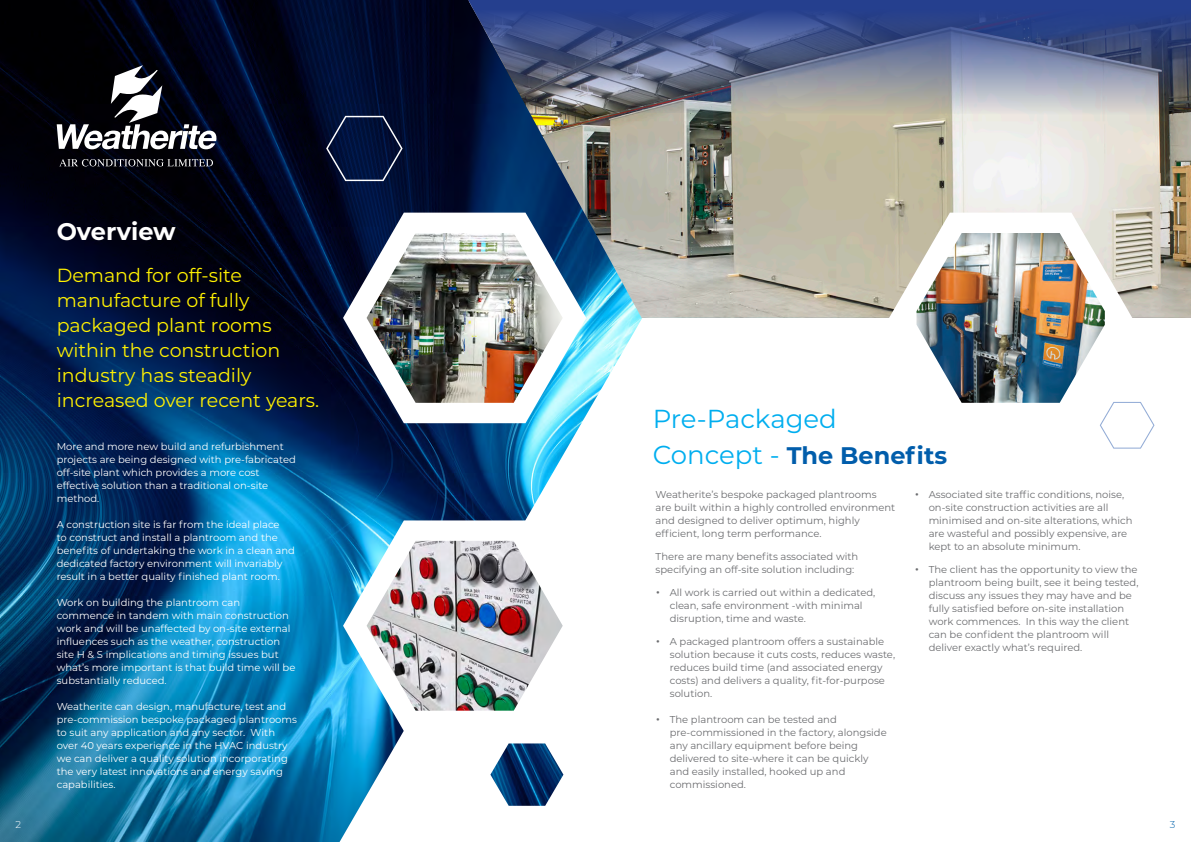
<style>
.page{position:relative;width:1191px;height:842px;background:#fff}
.page>*{position:absolute;margin:0;border:0;box-sizing:border-box;transform-origin:0 0}
.t1{font:26px "Montserrat";letter-spacing:-.01em;color:#00aeef}
.t2{font:700 24px "Montserrat";color:#015dab}
.t3{font:700 24px "Montserrat";color:#fff}
.t4{font:19px "Montserrat";color:#fff101}
.t5{font:10px/13px "Montserrat";color:#6c6d70}
.t6{font:10px/13px "Montserrat";color:#fff}
.t7{font:300 10px "Montserrat";color:#fff}
.t8{font:300 10px "Montserrat";color:#0161aa}
.s1{font-weight:400;font-size:26px;color:#00aeef}
.s2{font-size:16px}
</style>
<div class="page">
<img style="left:0;top:0;width:1155px;height:842px">
<svg style="left:343px;top:213px;width:243px;height:210px"></svg>
<img style="left:366px;top:233px;width:197px;height:170px">
<svg style="left:57px;top:65px;width:160px;height:84px"></svg>
<svg style="left:59px;top:159px;width:154px;height:7px"></svg>
<svg style="left:343px;top:520px;width:243px;height:211px"></svg>
<img style="left:366px;top:541px;width:197px;height:170px">
<svg style="left:326px;top:116px;width:76px;height:65px"></svg>
<img style="left:328px;top:117px;width:73px;height:63px">
<svg style="left:489px;top:742px;width:76px;height:65px"></svg>
<img style="left:490px;top:743px;width:73px;height:63px">
<svg style="left:1099px;top:402px;width:55px;height:47px"></svg>
<img style="left:468px;top:115px;width:723px;height:203px">
<svg style="left:889px;top:213px;width:243px;height:210px"></svg>
<img style="left:916px;top:233px;width:188px;height:170px">
<img style="left:468px;top:0;width:723px;height:115px">
<p class="t3" style="left:57px;top:214px;width:121px">Overview</p>
<p class="t4" style="left:57px;top:262px;width:187px">Demand for off-site</p>
<p class="t4" style="left:57px;top:287px;width:194px">manufacture of fully</p>
<p class="t4" style="left:57px;top:312px;width:216px">packaged plant rooms</p>
<p class="t4" style="left:57px;top:337px;width:225px">within the construction</p>
<p class="t4" style="left:57px;top:362px;width:196px">industry has steadily</p>
<p class="t4" style="left:57px;top:387px;width:264px">increased over recent years.</p>
<p class="t6" style="left:57px;top:439px;width:241px">More and more new build and refurbishment projects are being designed with pre-fabricated off-site plant which provides a more cost effective solution than a traditional on-site method.</p>
<p class="t6" style="left:57px;top:517px;width:240px">A construction site is far from the ideal place<br>to construct and install a plantroom and the benefits of undertaking the work in a clean and dedicated factory environment will invariably result in a better quality finished plant room.</p>
<p class="t6" style="left:57px;top:595px;width:240px">Work on building the plantroom can commence in tandem with main construction work and will be unaffected by on-site external influences such as the weather, construction site H &amp; S implications and timing issues but what’s more important is that build time will be substantially reduced.</p>
<p class="t6" style="left:57px;top:699px;width:242px">Weatherite can design, manufacture, test and pre-commission bespoke packaged plantrooms to suit any application and any sector. With over 40 years experience in the HVAC industry we can deliver a quality solution incorporating the very latest innovations and energy saving capabilities.</p>
<p class="t1" style="left:653px;top:401px;width:186px">Pre-Packaged</p>
<p class="t2" style="left:653px;top:439px;width:296px"><span class="s1">Concept -</span> The Benefits</p>
<p class="t5" style="left:655px;top:487px;width:222px">Weatherite’s bespoke packaged plantrooms</p>
<p class="t5" style="left:655px;top:500px;width:241px">are built within a highly controlled environment and designed to deliver optimum, highly efficient, long term performance.</p>
<p class="t5" style="left:655px;top:549px;width:204px">There are many benefits associated with specifying an off-site solution including:</p>
<p class="t5" style="left:655px;top:585px;width:221px"><span class="s2">•</span> All work is carried out within a dedicated,</p>
<p class="t5" style="left:670px;top:598px;width:194px">clean, safe environment -with minimal</p>
<p class="t5" style="left:670px;top:611px;width:137px">disruption, time and waste.</p>
<p class="t5" style="left:655px;top:634px;width:230px"><span class="s2">•</span> A packaged plantroom offers a sustainable</p>
<p class="t5" style="left:670px;top:647px;width:227px">solution because it cuts costs, reduces waste,</p>
<p class="t5" style="left:670px;top:660px;width:214px">reduces build time (and associated energy</p>
<p class="t5" style="left:670px;top:673px;width:217px">costs) and delivers a quality, fit-for-purpose</p>
<p class="t5" style="left:670px;top:686px;width:44px">solution.</p>
<p class="t5" style="left:655px;top:712px;width:183px"><span class="s2">•</span> The plantroom can be tested and</p>
<p class="t5" style="left:670px;top:725px;width:218px">pre-commissioned in the factory, alongside</p>
<p class="t5" style="left:670px;top:738px;width:190px">any ancillary equipment before being</p>
<p class="t5" style="left:670px;top:751px;width:200px">delivered to site-where it can be quickly</p>
<p class="t5" style="left:670px;top:764px;width:177px">and easily installed, hooked up and</p>
<p class="t5" style="left:670px;top:777px;width:78px">commissioned.</p>
<p class="t5" style="left:914px;top:488px;width:211px"><span class="s2">•</span> Associated site traffic conditions, noise,</p>
<p class="t5" style="left:928px;top:501px;width:181px">on-site construction activities are all</p>
<p class="t5" style="left:928px;top:514px;width:205px">minimised and on-site alterations, which</p>
<p class="t5" style="left:928px;top:527px;width:200px">are wasteful and possibly expensive, are</p>
<p class="t5" style="left:928px;top:540px;width:153px">kept to an absolute minimum.</p>
<p class="t5" style="left:914px;top:563px;width:225px"><span class="s2">•</span> The client has the opportunity to view the</p>
<p class="t5" style="left:928px;top:576px;width:211px">plantroom being built, see it being tested,</p>
<p class="t5" style="left:928px;top:589px;width:205px">discuss any issues they may have and be</p>
<p class="t5" style="left:928px;top:602px;width:197px">fully satisfied before on-site installation</p>
<p class="t5" style="left:928px;top:615px;width:202px">work commences. In this way the client</p>
<p class="t5" style="left:928px;top:628px;width:182px">can be confident the plantroom will</p>
<p class="t5" style="left:928px;top:641px;width:155px">deliver exactly what’s required.</p>
<p class="t7" style="left:16px;top:818px;width:7px">2</p>
<p class="t8" style="left:1169px;top:818px;width:7px">3</p>
</div>
